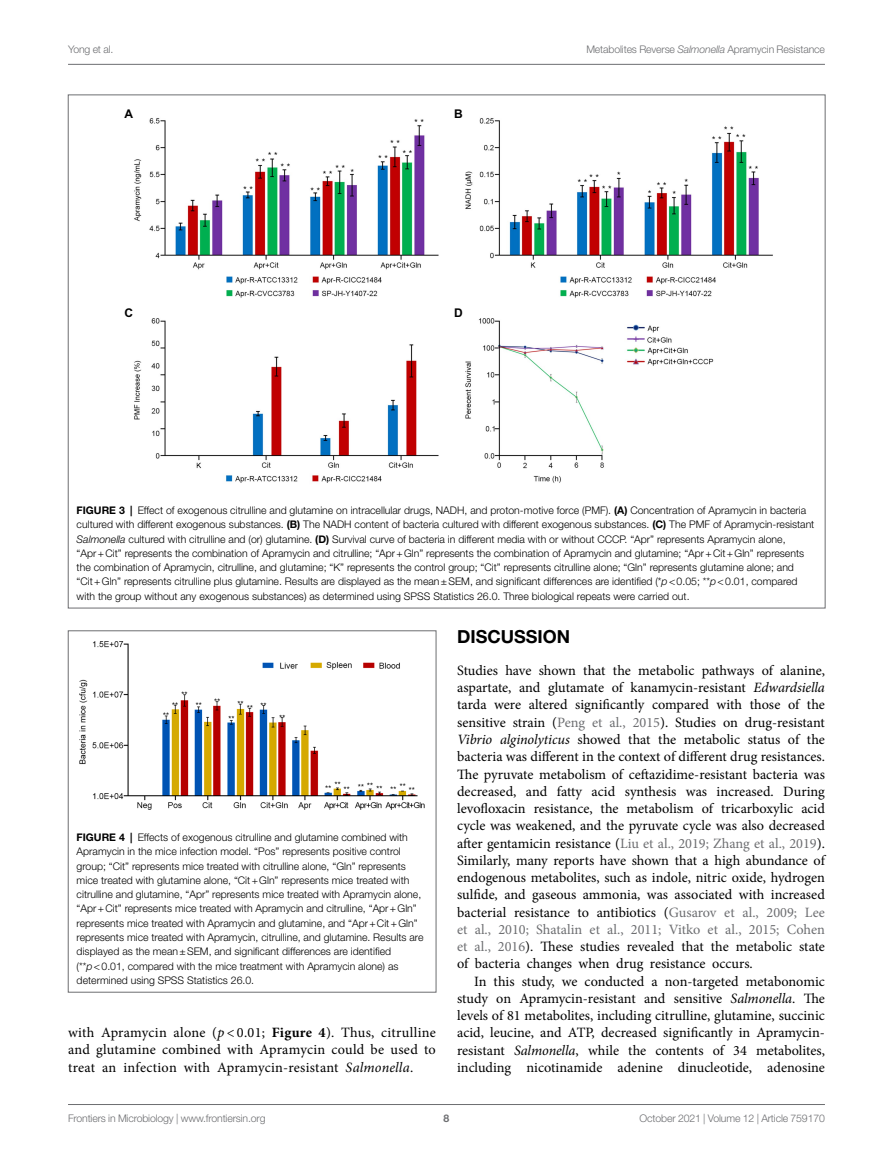
<style>
.page{position:relative;width:893px;height:1170px;background:#fff}
.page>*{position:absolute;margin:0;border:0;box-sizing:border-box;transform-origin:0 0}
.HEAD_1{font:700 18px "Helvetica Neue LT Std";color:#000}
.TEXT_FLUSH{font:14.25px/17.2px "Minion Pro";letter-spacing:.005em;color:#000;text-align:justify}
.TEXT{font:14.25px/17.2px "Minion Pro";color:#000;text-align:justify}
.t1{font:700 12px "Arial";color:#000}
.FIG_LEG{font:300 10.5px/14.2px "Helvetica Neue LT Std";color:#000}
.t2{font:300 10.5px "Helvetica Neue LT Std";letter-spacing:-.015em;color:#6d6e71}
.t3{font:700 10.5px "Helvetica Neue LT Std";color:#6d6e71}
.s1{font-style:italic}
.s2{font-weight:700}
.s3{color:#6d6e71}
</style>
<div class="page">
<hr style="left:68px;top:64px;width:757px;height:1px;background:#6d6e71">
<hr style="left:68px;top:1104px;width:757px;height:1px;background:#6d6e71">
<img style="left:134px;top:118px;width:639px;height:365px">
<img style="left:79px;top:641px;width:346px;height:169px">
<div style="left:68px;top:630px;width:368px;height:362px;border:1px solid #6d6e71"></div>
<p class="t2" style="left:68px;top:42px;width:47px">Yong et al.</p>
<p class="t2" style="left:586px;top:42px;width:240px">Metabolites Reverse <span class="s1">Salmonella</span> Apramycin Resistance</p>
<p class="t1" style="left:125px;top:105px;width:10px">A</p>
<p class="t1" style="left:454px;top:105px;width:10px">B</p>
<p class="t1" style="left:125px;top:304px;width:10px">C</p>
<p class="t1" style="left:454px;top:304px;width:10px">D</p>
<p class="FIG_LEG" style="left:77px;top:503px;width:739px"><span class="s2">FIGURE 3 |</span> Effect of exogenous citrulline and glutamine on intracellular drugs, NADH, and proton-motive force (PMF). <span class="s2">(A)</span> Concentration of Apramycin in bacteria cultured with different exogenous substances. <span class="s2">(B)</span> The NADH content of bacteria cultured with different exogenous substances. <span class="s2">(C)</span> The PMF of Apramycin-resistant <span class="s1">Salmonella</span> cultured with citrulline and (or) glutamine. <span class="s2">(D)</span> Survival curve of bacteria in different media with or without CCCP. “Apr” represents Apramycin alone, “Apr+Cit” represents the combination of Apramycin and citrulline; “Apr+Gln” represents the combination of Apramycin and glutamine; “Apr+Cit+Gln” represents the combination of Apramycin, citrulline, and glutamine; “K” represents the control group; “Cit” represents citrulline alone; “Gln” represents glutamine alone; and “Cit+Gln” represents citrulline plus glutamine. Results are displayed as the mean±SEM, and significant differences are identified (*<span class="s1">p</span>&lt;0.05; **<span class="s1">p</span>&lt;0.01, compared with the group without any exogenous substances) as determined using SPSS Statistics 26.0. Three biological repeats were carried out.</p>
<p class="FIG_LEG" style="left:77px;top:830px;width:348px"><span class="s2">FIGURE 4 |</span> Effects of exogenous citrulline and glutamine combined with Apramycin in the mice infection model. “Pos” represents positive control group; “Cit” represents mice treated with citrulline alone, “Gln” represents mice treated with glutamine alone, “Cit+Gln” represents mice treated with citrulline and glutamine, “Apr” represents mice treated with Apramycin alone, “Apr+Cit” represents mice treated with Apramycin and citrulline, “Apr+Gln” represents mice treated with Apramycin and glutamine, and “Apr+Cit+Gln” represents mice treated with Apramycin, citrulline, and glutamine. Results are displayed as the mean±SEM, and significant differences are identified (**<span class="s1">p</span>&lt;0.01, compared with the mice treatment with Apramycin alone) as determined using SPSS Statistics 26.0.</p>
<p class="TEXT_FLUSH" style="left:68px;top:1023px;width:369px">with Apramycin alone (<span class="s1">p</span> &lt; 0.01; <span class="s2">Figure 4</span>). Thus, citrulline and glutamine combined with Apramycin could be used to treat an infection with Apramycin-resistant <span class="s1">Salmonella</span>.</p>
<p class="HEAD_1" style="left:457px;top:625px;width:115px">DISCUSSION</p>
<p class="TEXT_FLUSH" style="left:457px;top:661px;width:369px">Studies have shown that the metabolic pathways of alanine, aspartate, and glutamate of kanamycin-resistant <span class="s1">Edwardsiella </span>tarda were altered significantly compared with those of the sensitive strain (<span class="s3">Peng et al., 2015</span>). Studies on drug-resistant <span class="s1">Vibrio alginolyticus</span> showed that the metabolic status of the bacteria was different in the context of different drug resistances.<br>The pyruvate metabolism of ceftazidime-resistant bacteria was decreased, and fatty acid synthesis was increased. During levofloxacin resistance, the metabolism of tricarboxylic acid cycle was weakened, and the pyruvate cycle was also decreased after gentamicin resistance (<span class="s3">Liu et al., 2019; Zhang et al., 2019</span>).<br>Similarly, many reports have shown that a high abundance of endogenous metabolites, such as indole, nitric oxide, hydrogen sulfide, and gaseous ammonia, was associated with increased bacterial resistance to antibiotics (<span class="s3">Gusarov et al., 2009; Lee et al., 2010; Shatalin et al., 2011; Vitko et al., 2015; Cohen et al., 2016</span>). These studies revealed that the metabolic state of bacteria changes when drug resistance occurs.</p>
<p class="TEXT" style="left:457px;top:972px;width:369px;text-indent:17px">In this study, we conducted a non-targeted metabonomic study on Apramycin-resistant and sensitive <span class="s1">Salmonella</span>. The levels of 81 metabolites, including citrulline, glutamine, succinic acid, leucine, and ATP, decreased significantly in Apramycin&shy;resistant <span class="s1">Salmonella</span>, while the contents of 34 metabolites, including nicotinamide adenine dinucleotide, adenosine</p>
<p class="t2" style="left:68px;top:1111px;width:199px">Frontiers in Microbiology | www.frontiersin.org</p>
<p class="t3" style="left:444px;top:1111px;width:7px">8</p>
<p class="t2" style="left:640px;top:1111px;width:187px">October 2021 | Volume 12 | Article 759170</p>
</div>
